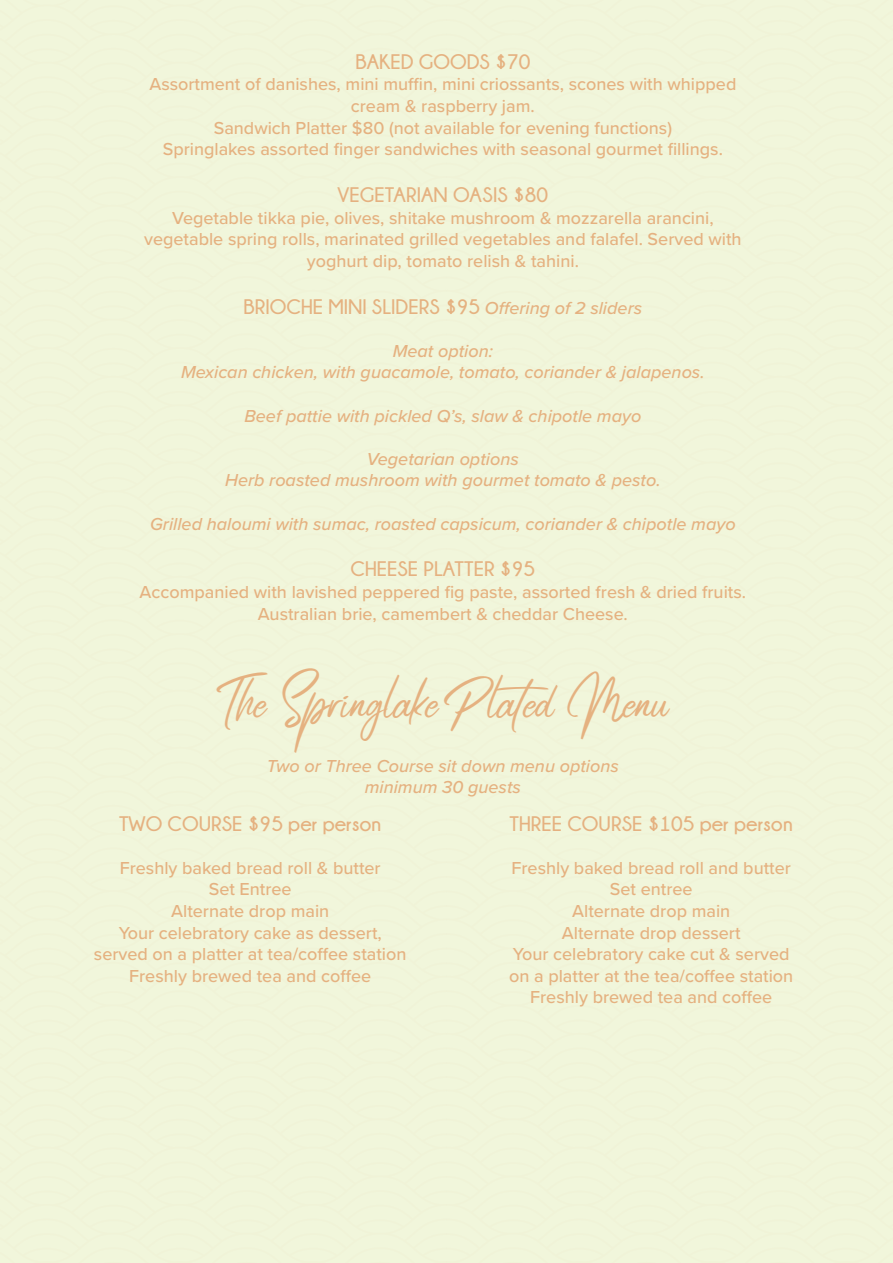
<style>
.page{position:relative;width:893px;height:1263px;background:#fff}
.page>*{position:absolute;margin:0;border:0;box-sizing:border-box;transform-origin:0 0}
.t1{font:37.5px "Radicalis";color:#e5b180}
.t2{font:700 21px "Champagne&Limousines";color:#e5b180}
.t3{font:500 18px/21.6px "Proxima Nova";color:#e5b180;text-align:center}
.t4{font:italic 500 18px "Proxima Nova";color:#e5b180}
.s1{font-family:"Proxima Nova";font-weight:500;font-style:italic;font-size:18px}
</style>
<div class="page">
<div style="left:0;top:0;width:446px;height:276px;background:#f1f6db"></div>
<div style="left:0;top:276px;width:446px;height:400px;background:#f1f6db"></div>
<div style="left:0;top:676px;width:446px;height:400px;background:#f1f6db"></div>
<div style="left:0;top:1076px;width:446px;height:187px;background:#f1f6db"></div>
<div style="left:446px;top:0;width:447px;height:276px;background:#f1f6db"></div>
<div style="left:446px;top:276px;width:447px;height:400px;background:#f1f6db"></div>
<div style="left:446px;top:676px;width:447px;height:400px;background:#f1f6db"></div>
<div style="left:446px;top:1076px;width:447px;height:187px;background:#f1f6db"></div>
<p class="t2" style="left:355px;top:50px;width:176px">BAKED GOODS $70</p>
<p class="t3" style="left:149px;top:73px;width:589px">Assortment of danishes, mini muffin, mini criossants, scones with whipped cream &amp; raspberry jam.</p>
<p class="t3" style="left:214px;top:116px;width:460px">Sandwich Platter $80 (not available for evening functions)</p>
<p class="t3" style="left:163px;top:138px;width:562px">Springlakes assorted finger sandwiches with seasonal gourmet fillings.</p>
<p class="t2" style="left:338px;top:183px;width:212px">VEGETARIAN OASIS $80</p>
<p class="t3" style="left:144px;top:206px;width:599px">Vegetable tikka pie, olives, shitake mushroom &amp; mozzarella arancini, vegetable spring rolls, marinated grilled vegetables and falafel. Served with yoghurt dip, tomato relish &amp; tahini.</p>
<p class="t2" style="left:244px;top:295px;width:400px">BRIOCHE MINI SLIDERS $95 <span class="s1">Offering of 2 sliders</span></p>
<p class="t4" style="left:393px;top:337px;width:102px">Meat option:</p>
<p class="t4" style="left:181px;top:359px;width:525px">Mexican chicken, with guacamole, tomato, coriander &amp; jalapenos.</p>
<p class="t4" style="left:244px;top:402px;width:398px">Beef pattie with pickled Q’s, slaw &amp; chipotle mayo</p>
<p class="t4" style="left:367px;top:445px;width:153px">Vegetarian options</p>
<p class="t4" style="left:225px;top:467px;width:437px">Herb roasted mushroom with gourmet tomato &amp; pesto.</p>
<p class="t4" style="left:150px;top:510px;width:587px">Grilled haloumi with sumac, roasted capsicum, coriander &amp; chipotle mayo</p>
<p class="t2" style="left:351px;top:558px;width:186px">CHEESE PLATTER $95</p>
<p class="t3" style="left:140px;top:581px;width:608px">Accompanied with lavished peppered fig paste, assorted fresh &amp; dried fruits.<br>Australian brie, camembert &amp; cheddar Cheese.</p>
<p class="t1" style="left:216px;top:694px;width:454px">The Springlake Plated Menu</p>
<p class="t4" style="left:267px;top:752px;width:353px">Two or Three Course sit down menu options</p>
<p class="t4" style="left:365px;top:774px;width:158px">minimum 30 guests</p>
<p class="t2" style="left:119px;top:812px;width:264px">TWO COURSE $95 per person</p>
<p class="t3" style="left:120px;top:856px;width:262px">Freshly baked bread roll &amp; butter</p>
<p class="t3" style="left:209px;top:878px;width:84px">Set Entree</p>
<p class="t3" style="left:171px;top:899px;width:160px">Alternate drop main</p>
<p class="t3" style="left:119px;top:921px;width:265px">Your celebratory cake as dessert,</p>
<p class="t3" style="left:94px;top:943px;width:314px">served on a platter at tea/coffee station</p>
<p class="t3" style="left:129px;top:964px;width:244px">Freshly brewed tea and coffee</p>
<p class="t2" style="left:510px;top:812px;width:285px">THREE COURSE $105 per person</p>
<p class="t3" style="left:511px;top:856px;width:281px">Freshly baked bread roll and butter</p>
<p class="t3" style="left:610px;top:878px;width:84px">Set entree</p>
<p class="t3" style="left:572px;top:899px;width:160px">Alternate drop main</p>
<p class="t3" style="left:562px;top:921px;width:180px">Alternate drop dessert</p>
<p class="t3" style="left:513px;top:943px;width:278px">Your celebratory cake cut &amp; served</p>
<p class="t3" style="left:509px;top:964px;width:286px">on a platter at the tea/coffee station</p>
<p class="t3" style="left:530px;top:986px;width:244px">Freshly brewed tea and coffee</p>
</div>
